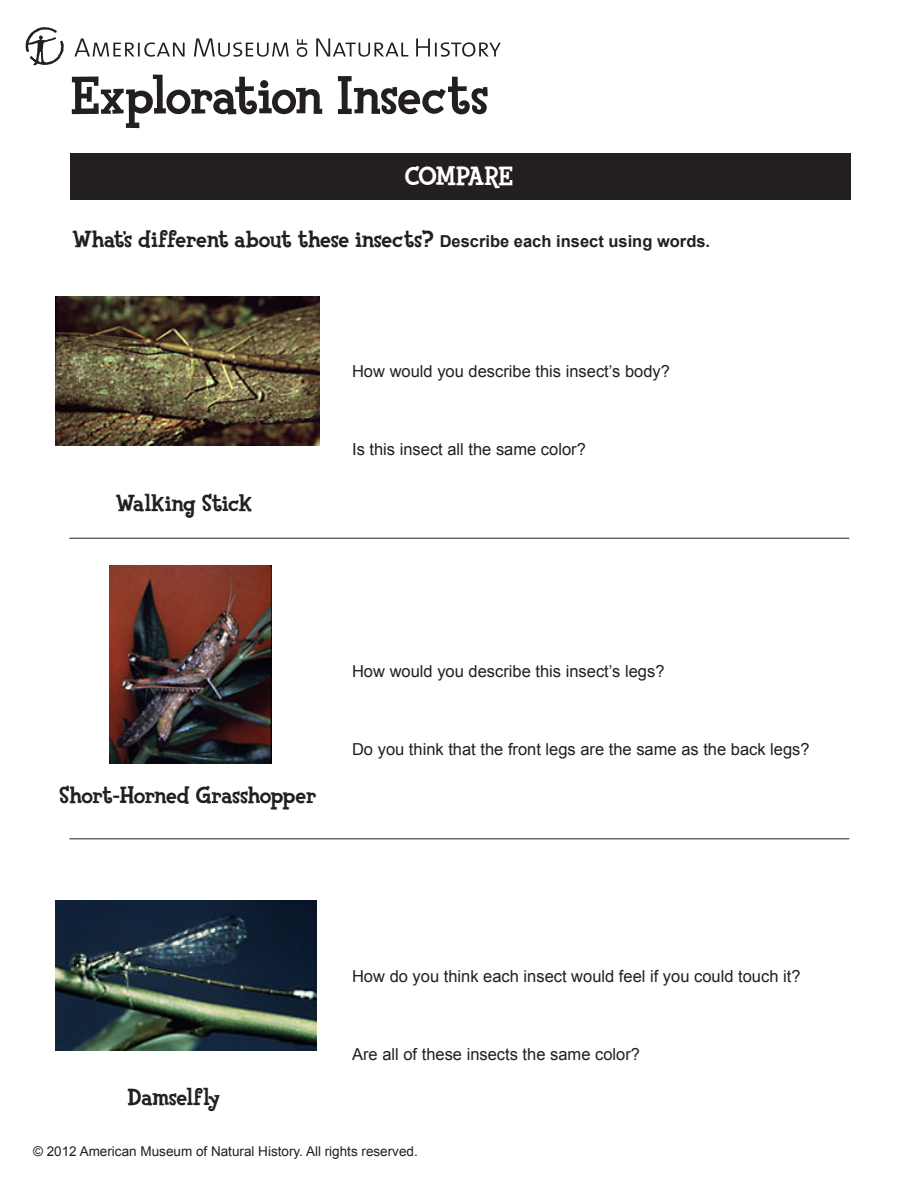
<style>
.page{position:relative;width:918px;height:1188px;background:#fff}
.page>*{position:absolute;margin:0;border:0;box-sizing:border-box;transform-origin:0 0}
.t1{font:800 54px "Fink";letter-spacing:-.02em;color:#231f20}
.t2{font:800 27px "Fink";letter-spacing:-.045em;color:#fff}
.t3{font:800 24px "Fink";letter-spacing:-.015em;color:#231f20}
.t4{font:16.5px "Arial";color:#231f20}
.t5{font:13.5px "Arial";color:#231f20}
.s1{font-family:"Arial";font-weight:700;font-size:16.5px}
</style>
<div class="page">
<div style="left:70px;top:153px;width:780px;height:47px;background:#231f20"></div>
<svg style="left:26px;top:27px;width:475px;height:38px"></svg>
<hr style="left:70px;top:538px;width:779px;height:1px;background:#231f20">
<hr style="left:70px;top:838px;width:779px;height:1px;background:#231f20">
<img style="left:55px;top:297px;width:264px;height:148px">
<img style="left:109px;top:566px;width:162px;height:198px">
<img style="left:55px;top:901px;width:262px;height:150px">
<h1 class="t1" style="left:71px;top:62px;width:420px">Exploration Insects</h1>
<h2 class="t2" style="left:405px;top:160px;width:110px">COMPARE</h2>
<h3 class="t3" style="left:72px;top:224px;width:639px">What’s different about these insects? <span class="s1">Describe each insect using words.</span></h3>
<p class="t4" style="left:352px;top:360px;width:319px">How would you describe this insect’s body?</p>
<h3 class="t3" style="left:116px;top:488px;width:138px">Walking Stick</h3>
<p class="t4" style="left:352px;top:438px;width:235px">Is this insect all the same color?</p>
<h3 class="t3" style="left:59px;top:780px;width:259px">Short-Horned Grasshopper</h3>
<p class="t4" style="left:352px;top:661px;width:314px">How would you describe this insect’s legs?</p>
<p class="t4" style="left:352px;top:739px;width:459px">Do you think that the front legs are the same as the back legs?</p>
<p class="t4" style="left:352px;top:965px;width:450px">How do you think each insect would feel if you could touch it?</p>
<p class="t4" style="left:352px;top:1043px;width:289px">Are all of these insects the same color?</p>
<h3 class="t3" style="left:127px;top:1082px;width:95px">Damselfly</h3>
<p class="t5" style="left:33px;top:1142px;width:386px">© 2012 American Museum of Natural History. All rights reserved.</p>
</div>
